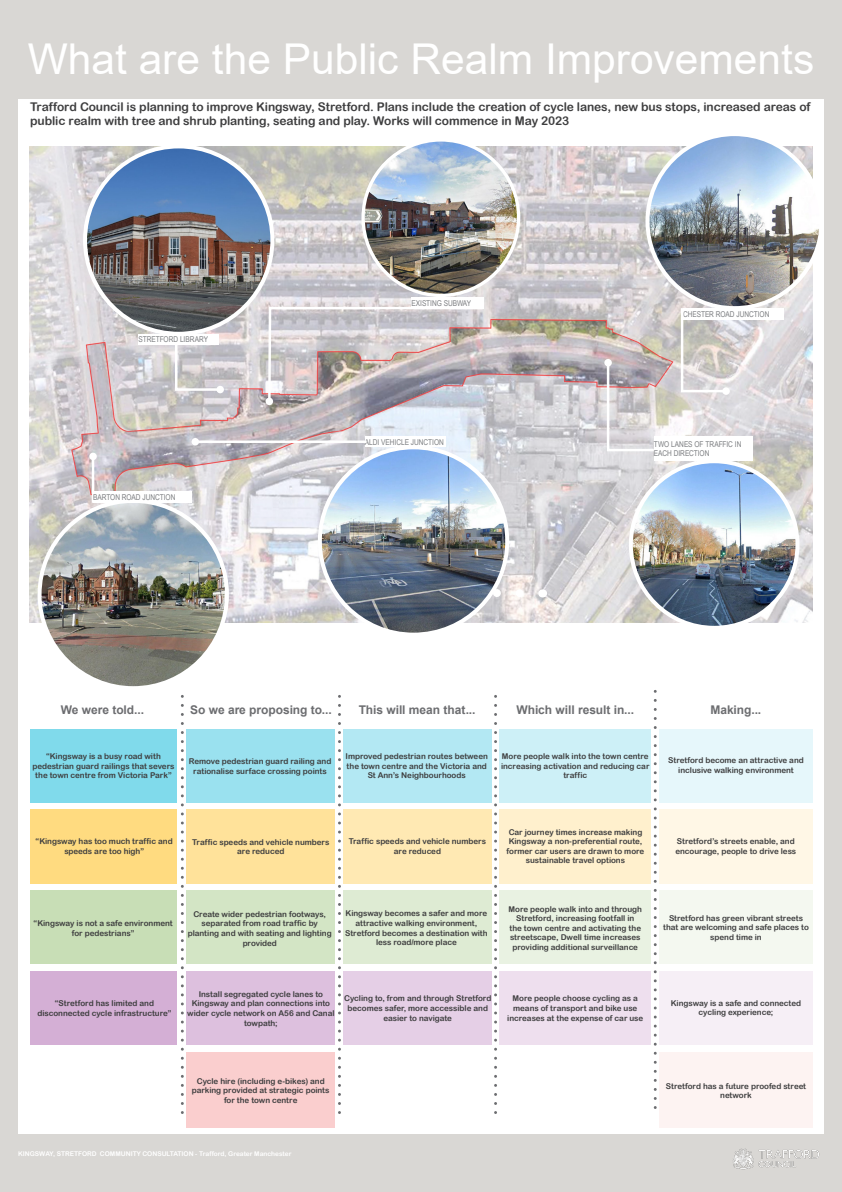
<style>
.page{position:relative;width:842px;height:1192px;background:#d9d7d4}
.page>*{position:absolute;margin:0;border:0;box-sizing:border-box;transform-origin:0 0}
.t1{font:42.5px "Arial";color:#fff}
.t2{font:12px/14.4px "Arial Rounded MT Bold";letter-spacing:-.01em;color:#3e3e3f}
.t3{font:700 12px "Arial";letter-spacing:-.005em;color:#6c6d70}
.t4{font:8px/9.6px "Arial Rounded MT Bold";letter-spacing:-.005em;color:#3e3e3f;text-align:center}
.t5{font:8px/9.6px "Arial Narrow";color:#7a7c7f}
.t6{font:6.5px "Arial Rounded MT Bold";color:#fff}
</style>
<div class="page">
<img style="left:733px;top:1148px;width:87px;height:22px">
<div style="left:18px;top:99px;width:806px;height:1035px;background:#fff"></div>
<img style="left:30px;top:146px;width:782px;height:476px">
<svg style="left:486px;top:585px;width:57px;height:16px"></svg>
<div style="left:30px;top:729px;width:147px;height:73px;background:#80daeb"></div>
<div style="left:30px;top:890px;width:147px;height:74px;background:#c8deb6"></div>
<div style="left:30px;top:810px;width:147px;height:74px;background:#ffdb80"></div>
<div style="left:30px;top:971px;width:147px;height:74px;background:#d4afd5"></div>
<div style="left:343px;top:729px;width:148px;height:73px;background:#b3e8f3"></div>
<div style="left:343px;top:890px;width:148px;height:74px;background:#deebd3"></div>
<div style="left:343px;top:810px;width:148px;height:74px;background:#ffe9b3"></div>
<div style="left:343px;top:971px;width:148px;height:74px;background:#e5cfe6"></div>
<div style="left:187px;top:729px;width:148px;height:73px;background:#9ae1ef"></div>
<div style="left:187px;top:890px;width:148px;height:74px;background:#d3e5c5"></div>
<div style="left:187px;top:810px;width:148px;height:74px;background:#ffe29a"></div>
<div style="left:187px;top:971px;width:148px;height:74px;background:#ddc0de"></div>
<div style="left:187px;top:1052px;width:148px;height:76px;background:#facece"></div>
<div style="left:500px;top:729px;width:151px;height:73px;background:#cdf0f7"></div>
<div style="left:500px;top:890px;width:151px;height:74px;background:#e9f2e2"></div>
<div style="left:500px;top:810px;width:151px;height:74px;background:#fff0cd"></div>
<div style="left:500px;top:971px;width:151px;height:74px;background:#eedfee"></div>
<div style="left:659px;top:729px;width:153px;height:73px;background:#e6f7fb"></div>
<div style="left:659px;top:890px;width:153px;height:74px;background:#f4f8f0"></div>
<div style="left:659px;top:810px;width:153px;height:74px;background:#fff7e6"></div>
<div style="left:659px;top:971px;width:153px;height:74px;background:#f6eff6"></div>
<div style="left:659px;top:1052px;width:153px;height:76px;background:#fdf3f2"></div>
<div style="left:654px;top:436px;width:98px;height:25px;background:#fff"></div>
<div style="left:138px;top:334px;width:81px;height:11px;background:#fff"></div>
<div style="left:365px;top:436px;width:80px;height:11px;background:#fff"></div>
<div style="left:411px;top:297px;width:73px;height:11px;background:#fff"></div>
<div style="left:683px;top:308px;width:101px;height:11px;background:#fff"></div>
<svg style="left:181px;top:705px;width:3px;height:409px"></svg>
<svg style="left:338px;top:705px;width:3px;height:409px"></svg>
<svg style="left:494px;top:705px;width:3px;height:409px"></svg>
<svg style="left:654px;top:700px;width:3px;height:408px"></svg>
<img style="left:631px;top:461px;width:166px;height:167px;border-radius:83px">
<div style="left:629px;top:459px;width:170px;height:171px;border:4px solid #fff;border-radius:50%"></div>
<img style="left:647px;top:134px;width:174px;height:174px;border-radius:87px">
<div style="left:645px;top:132px;width:178px;height:178px;border:4px solid #fff;border-radius:50%"></div>
<img style="left:85px;top:146px;width:187px;height:188px;border-radius:94px">
<div style="left:83px;top:144px;width:191px;height:192px;border:4px solid #fff;border-radius:50%"></div>
<img style="left:320px;top:447px;width:187px;height:188px;border-radius:94px">
<div style="left:318px;top:445px;width:191px;height:192px;border:4px solid #fff;border-radius:50%"></div>
<img style="left:363px;top:140px;width:156px;height:155px;border-radius:78px">
<div style="left:361px;top:138px;width:159px;height:159px;border:3px solid #fff;border-radius:50%"></div>
<img style="left:40px;top:501px;width:187px;height:187px;border-radius:94px">
<hr style="left:92px;top:456px;width:2px;height:47px;background:#fff">
<div style="left:89px;top:453px;width:8px;height:7px;background:#fff;border-radius:50%"></div>
<div style="left:93px;top:492px;width:99px;height:11px;background:#fff"></div>
<svg style="left:174px;top:342px;width:49px;height:50px;background:#d0ced0"></svg>
<div style="left:216px;top:386px;width:8px;height:7px;background:#fff;border-radius:50%"></div>
<img style="left:267px;top:306px;width:218px;height:98px">
<div style="left:266px;top:398px;width:7px;height:7px;background:#fff;border-radius:50%"></div>
<hr style="left:195px;top:440px;width:171px;height:3px;background:#fff">
<div style="left:192px;top:438px;width:7px;height:7px;background:#fff;border-radius:50%"></div>
<svg style="left:680px;top:306px;width:48px;height:88px"></svg>
<div style="left:722px;top:387px;width:8px;height:8px;background:#fff;border-radius:50%"></div>
<svg style="left:606px;top:360px;width:50px;height:93px;background:#cdc7ca"></svg>
<div style="left:604px;top:359px;width:8px;height:7px;background:#fff;border-radius:50%"></div>
<h1 class="t1" style="left:28px;top:30px;width:788px">What are the Public Realm Improvements</h1>
<h2 class="t2" style="left:30px;top:99px;width:782px">Trafford Council is planning to improve Kingsway, Stretford. Plans include the creation of cycle lanes, new bus stops, increased areas of public realm with tree and shrub planting, seating and play. Works will commence in May 2023</h2>
<p class="t5" style="left:138px;top:334px;width:71px">STRETFORD LIBRARY</p>
<p class="t5" style="left:93px;top:492px;width:84px">BARTON ROAD JUNCTION</p>
<p class="t5" style="left:411px;top:298px;width:61px">EXISTING SUBWAY</p>
<p class="t5" style="left:365px;top:437px;width:81px">ALDI VEHICLE JUNCTION</p>
<p class="t5" style="left:683px;top:309px;width:88px">CHESTER ROAD JUNCTION</p>
<p class="t5" style="left:654px;top:439px;width:89px">TWO LANES OF TRAFFIC IN<br>EACH DIRECTION</p>
<h2 class="t3" style="left:61px;top:702px;width:85px">We were told...</h2>
<h2 class="t3" style="left:190px;top:701px;width:143px">So we are proposing to...</h2>
<h2 class="t3" style="left:359px;top:701px;width:118px">This will mean that...</h2>
<h2 class="t3" style="left:516px;top:701px;width:119px">Which will result in...</h2>
<h2 class="t3" style="left:710px;top:701px;width:52px">Making...</h2>
<p class="t4" style="left:32px;top:751px;width:144px">“Kingsway is a busy road with pedestrian guard railings that severs the town centre from Victoria Park”</p>
<p class="t4" style="left:189px;top:756px;width:144px">Remove pedestrian guard railing and rationalise surface crossing points</p>
<p class="t4" style="left:346px;top:751px;width:144px">Improved pedestrian routes between the town centre and the Victoria and<br>St Ann’s Neighbourhoods</p>
<p class="t4" style="left:501px;top:751px;width:150px">More people walk into the town centre increasing activation and reducing car traffic</p>
<p class="t4" style="left:668px;top:755px;width:137px">Stretford become an attractive and inclusive walking environment</p>
<p class="t4" style="left:36px;top:836px;width:139px">“Kingsway has too much traffic and speeds are too high”</p>
<p class="t4" style="left:192px;top:837px;width:139px">Traffic speeds and vehicle numbers are reduced</p>
<p class="t4" style="left:349px;top:836px;width:139px">Traffic speeds and vehicle numbers are reduced</p>
<p class="t4" style="left:507px;top:827px;width:139px">Car journey times increase making Kingsway a non-preferential route, former car users are drawn to more sustainable travel options</p>
<p class="t4" style="left:675px;top:836px;width:122px;text-align:left">Stretford’s streets enable, and encourage, people to drive less</p>
<p class="t4" style="left:34px;top:918px;width:141px">“Kingsway is not a safe environment for pedestrians”</p>
<p class="t4" style="left:188px;top:909px;width:145px">Create wider pedestrian footways, separated from road traffic by planting and with seating and lighting provided</p>
<p class="t4" style="left:345px;top:909px;width:144px">Kingsway becomes a safer and more attractive walking environment,<br>Stretford becomes a destination with less road/more place</p>
<p class="t4" style="left:509px;top:904px;width:135px">More people walk into and through Stretford, increasing footfall in<br>the town centre and activating the streetscape, Dwell time increases providing additional surveillance</p>
<p class="t4" style="left:663px;top:913px;width:147px">Stretford has green vibrant streets that are welcoming and safe places to spend time in</p>
<p class="t4" style="left:37px;top:998px;width:136px">“Stretford has limited and disconnected cycle infrastructure”</p>
<p class="t4" style="left:187px;top:989px;width:149px">Install segregated cycle lanes to<br>Kingsway and plan connections into wider cycle network on A56 and Canal towpath;</p>
<p class="t4" style="left:344px;top:994px;width:149px">Cycling to, from and through Stretford becomes safer, more accessible and easier to navigate</p>
<p class="t4" style="left:507px;top:994px;width:138px">More people choose cycling as a means of transport and bike use increases at the expense of car use</p>
<p class="t4" style="left:671px;top:998px;width:132px">Kingsway is a safe and connected cycling experience;</p>
<p class="t4" style="left:192px;top:1076px;width:139px">Cycle hire (including e-bikes) and parking provided at strategic points for the town centre</p>
<p class="t6" style="left:18px;top:1150px;width:275px">KINGSWAY, STRETFORD COMMUNITY CONSULTATION - Trafford, Greater Manchester</p>
<p class="t4" style="left:666px;top:1081px;width:142px">Stretford has a future proofed street network</p>
</div>
